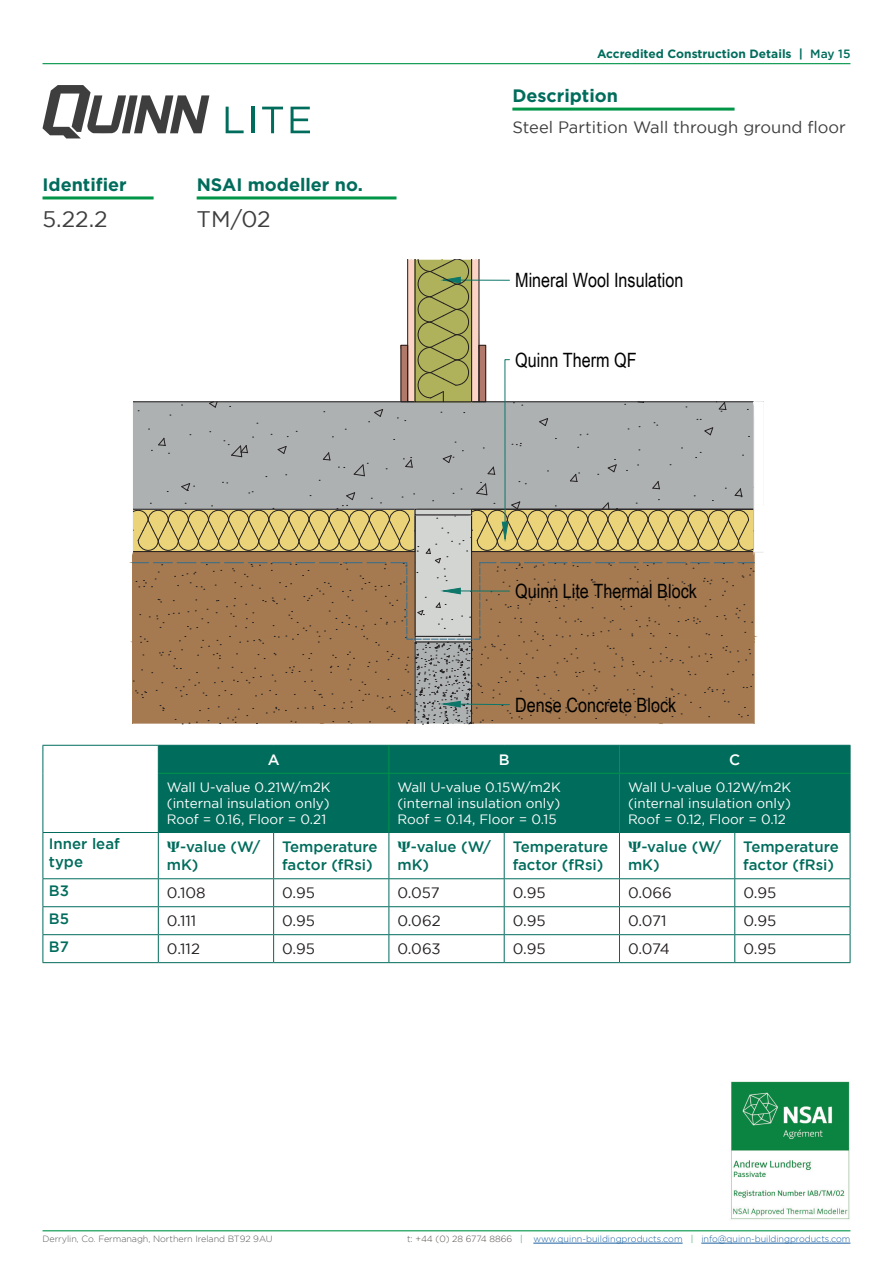
<style>
.page{position:relative;width:893px;height:1263px;background:#fff}
.page>*{position:absolute;margin:0;border:0;box-sizing:border-box;transform-origin:0 0}
.t1{font:22.5px "Gotham";color:#3e3e3f}
.t2{font:19.8px "Arial Narrow";color:#000001}
.t3{font:700 18px "Gotham";color:#006c5c}
.t4{font:16.5px "Gotham";color:#3e3e3f}
.t5{font:500 15px/18px "Gotham";color:#006c5c}
.t6{font:15px "Gotham";letter-spacing:-.005em;color:#231f20}
.t7{font:500 15px "Gotham";color:#fff}
.t8{font:13.5px/16.2px "Gotham";color:#fff;text-align:justify}
.t9{font:700 12px "Gotham";color:#006c5c}
.t10{font:300 9px "Gotham";letter-spacing:-.005em;color:#175d9e}
.t11{font:300 9px "Gotham";letter-spacing:-.005em;color:#57585a}
.s1{font-weight:500}
.s2{font-family:"Times";font-weight:700}
.s3{color:#574e4c}
.s4{color:#009547}
</style>
<div class="page">
<hr style="left:43px;top:63px;width:807px;height:1px;background:#009547">
<hr style="left:43px;top:1230px;width:807px;height:1px;background:#009547">
<hr style="left:533px;top:1243px;width:150px;height:1px;background:#175d9e">
<hr style="left:701px;top:1243px;width:149px;height:1px;background:#175d9e">
<svg style="left:43px;top:85px;width:166px;height:53px"></svg>
<svg style="left:226px;top:107px;width:18px;height:26px"></svg>
<hr style="left:251px;top:107px;width:3px;height:26px;background:#006c5c">
<svg style="left:262px;top:107px;width:21px;height:26px"></svg>
<svg style="left:291px;top:107px;width:19px;height:26px"></svg>
<hr style="left:512px;top:108px;width:222px;height:3px;background:#009547">
<hr style="left:197px;top:196px;width:199px;height:3px;background:#009547">
<hr style="left:43px;top:196px;width:111px;height:3px;background:#009547">
<svg style="left:129px;top:260px;width:635px;height:465px"></svg>
<img style="left:731px;top:1081px;width:119px;height:139px">
<div style="left:159px;top:746px;width:691px;height:86px;background:#006c5c"></div>
<hr style="left:43px;top:745px;width:115px;height:1px;background:#006c5c">
<svg style="left:43px;top:746px;width:1px;height:27px"></svg>
<hr style="left:158px;top:745px;width:116px;height:1px;background:#006c5c">
<svg style="left:158px;top:746px;width:1px;height:27px"></svg>
<hr style="left:274px;top:745px;width:115px;height:1px;background:#006c5c">
<hr style="left:389px;top:745px;width:115px;height:1px;background:#006c5c">
<hr style="left:504px;top:745px;width:115px;height:1px;background:#006c5c">
<hr style="left:619px;top:745px;width:116px;height:1px;background:#006c5c">
<hr style="left:735px;top:745px;width:115px;height:1px;background:#006c5c">
<svg style="left:850px;top:746px;width:1px;height:27px"></svg>
<hr style="left:43px;top:773px;width:1px;height:59px;background:#006c5c">
<hr style="left:158px;top:773px;width:1px;height:59px;background:#006c5c">
<hr style="left:850px;top:773px;width:1px;height:59px;background:#006c5c">
<hr style="left:43px;top:832px;width:115px;height:1px;background:#006c5c">
<hr style="left:43px;top:833px;width:1px;height:45px;background:#006c5c">
<hr style="left:158px;top:832px;width:116px;height:1px;background:#006c5c">
<hr style="left:158px;top:833px;width:1px;height:45px;background:#006c5c">
<hr style="left:274px;top:832px;width:115px;height:1px;background:#006c5c">
<hr style="left:273px;top:833px;width:1px;height:45px;background:#006c5c">
<hr style="left:389px;top:832px;width:115px;height:1px;background:#006c5c">
<hr style="left:389px;top:833px;width:1px;height:45px;background:#006c5c">
<hr style="left:504px;top:832px;width:115px;height:1px;background:#006c5c">
<hr style="left:504px;top:833px;width:1px;height:45px;background:#006c5c">
<hr style="left:619px;top:832px;width:116px;height:1px;background:#006c5c">
<hr style="left:619px;top:833px;width:1px;height:45px;background:#006c5c">
<hr style="left:735px;top:832px;width:115px;height:1px;background:#006c5c">
<hr style="left:734px;top:833px;width:1px;height:45px;background:#006c5c">
<hr style="left:850px;top:833px;width:1px;height:45px;background:#006c5c">
<hr style="left:43px;top:878px;width:115px;height:1px;background:#006c5c">
<hr style="left:158px;top:878px;width:116px;height:1px;background:#006c5c">
<hr style="left:274px;top:878px;width:115px;height:1px;background:#006c5c">
<hr style="left:389px;top:878px;width:115px;height:1px;background:#006c5c">
<hr style="left:504px;top:878px;width:115px;height:1px;background:#006c5c">
<hr style="left:619px;top:878px;width:116px;height:1px;background:#006c5c">
<hr style="left:735px;top:878px;width:115px;height:1px;background:#006c5c">
<hr style="left:43px;top:906px;width:115px;height:1px;background:#006c5c">
<hr style="left:158px;top:906px;width:116px;height:1px;background:#006c5c">
<hr style="left:274px;top:906px;width:115px;height:1px;background:#006c5c">
<hr style="left:389px;top:906px;width:115px;height:1px;background:#006c5c">
<hr style="left:504px;top:906px;width:115px;height:1px;background:#006c5c">
<hr style="left:619px;top:906px;width:116px;height:1px;background:#006c5c">
<hr style="left:735px;top:906px;width:115px;height:1px;background:#006c5c">
<hr style="left:43px;top:934px;width:115px;height:1px;background:#006c5c">
<svg style="left:43px;top:879px;width:1px;height:83px"></svg>
<hr style="left:158px;top:934px;width:116px;height:1px;background:#006c5c">
<svg style="left:158px;top:879px;width:1px;height:83px"></svg>
<hr style="left:274px;top:934px;width:115px;height:1px;background:#006c5c">
<svg style="left:273px;top:879px;width:1px;height:83px"></svg>
<hr style="left:389px;top:934px;width:115px;height:1px;background:#006c5c">
<svg style="left:389px;top:879px;width:1px;height:83px"></svg>
<hr style="left:504px;top:934px;width:115px;height:1px;background:#006c5c">
<svg style="left:504px;top:879px;width:1px;height:83px"></svg>
<hr style="left:619px;top:934px;width:116px;height:1px;background:#006c5c">
<svg style="left:619px;top:879px;width:1px;height:83px"></svg>
<hr style="left:735px;top:934px;width:115px;height:1px;background:#006c5c">
<svg style="left:734px;top:879px;width:1px;height:83px"></svg>
<svg style="left:850px;top:879px;width:1px;height:83px"></svg>
<hr style="left:43px;top:962px;width:115px;height:1px;background:#006c5c">
<hr style="left:158px;top:962px;width:116px;height:1px;background:#006c5c">
<hr style="left:274px;top:962px;width:115px;height:1px;background:#006c5c">
<hr style="left:389px;top:962px;width:115px;height:1px;background:#006c5c">
<hr style="left:504px;top:962px;width:115px;height:1px;background:#006c5c">
<hr style="left:619px;top:962px;width:116px;height:1px;background:#006c5c">
<hr style="left:735px;top:962px;width:115px;height:1px;background:#006c5c">
<svg style="left:389px;top:746px;width:1px;height:27px"></svg>
<svg style="left:619px;top:746px;width:1px;height:27px"></svg>
<hr style="left:159px;top:773px;width:115px;height:1px;background:#009547">
<hr style="left:274px;top:773px;width:115px;height:1px;background:#009547">
<hr style="left:389px;top:773px;width:115px;height:1px;background:#009547">
<hr style="left:389px;top:774px;width:1px;height:58px;background:#009547">
<hr style="left:504px;top:773px;width:115px;height:1px;background:#009547">
<hr style="left:619px;top:773px;width:116px;height:1px;background:#009547">
<hr style="left:619px;top:774px;width:1px;height:58px;background:#009547">
<hr style="left:735px;top:773px;width:115px;height:1px;background:#009547">
<p class="t9" style="left:597px;top:47px;width:255px">Accredited Construction Details | <span class="s1">May 15</span></p>
<h3 class="t3" style="left:512px;top:85px;width:107px">Description</h3>
<h3 class="t3" style="left:43px;top:174px;width:86px">Identifier</h3>
<h3 class="t3" style="left:197px;top:174px;width:168px">NSAI modeller no.</h3>
<h1 class="t1" style="left:43px;top:206px;width:67px">5.22.2</h1>
<h1 class="t1" style="left:197px;top:206px;width:76px">TM/02</h1>
<p class="t4" style="left:512px;top:118px;width:335px">Steel Partition Wall through ground floor</p>
<h2 class="t2" style="left:515px;top:266px;width:170px">Mineral Wool Insulation</h2>
<h2 class="t2" style="left:515px;top:346px;width:123px">Quinn Therm QF</h2>
<h2 class="t2" style="left:515px;top:577px;width:183px">Quinn Lite Thermal Block</h2>
<h2 class="t2" style="left:515px;top:690px;width:163px">Dense Concrete Block</h2>
<p class="t7" style="left:268px;top:751px;width:13px">A</p>
<p class="t7" style="left:499px;top:751px;width:12px">B</p>
<p class="t7" style="left:729px;top:751px;width:13px">C</p>
<p class="t8" style="left:167px;top:778px;width:165px">Wall U-value 0.21W/m2K (internal insulation only)<br>Roof = 0.16, Floor = 0.21</p>
<p class="t8" style="left:397px;top:778px;width:165px">Wall U-value 0.15W/m2K (internal insulation only)<br>Roof = 0.14, Floor = 0.15</p>
<p class="t8" style="left:628px;top:778px;width:165px">Wall U-value 0.12W/m2K (internal insulation only)<br>Roof = 0.12, Floor = 0.12</p>
<p class="t5" style="left:49px;top:835px;width:72px">Inner leaf type</p>
<p class="t5" style="left:167px;top:838px;width:95px"><span class="s2">Ψ</span>-value (W/ mK)</p>
<p class="t5" style="left:282px;top:837px;width:97px">Temperature factor (fRsi)</p>
<p class="t5" style="left:397px;top:838px;width:95px"><span class="s2">Ψ</span>-value (W/ mK)</p>
<p class="t5" style="left:513px;top:837px;width:97px">Temperature factor (fRsi)</p>
<p class="t5" style="left:628px;top:838px;width:95px"><span class="s2">Ψ</span>-value (W/ mK)</p>
<p class="t5" style="left:743px;top:837px;width:97px">Temperature factor (fRsi)</p>
<p class="t5" style="left:49px;top:881px;width:22px">B3</p>
<p class="t6" style="left:167px;top:885px;width:40px">0.108</p>
<p class="t6" style="left:282px;top:885px;width:34px">0.95</p>
<p class="t6" style="left:397px;top:885px;width:44px">0.057</p>
<p class="t6" style="left:513px;top:885px;width:34px">0.95</p>
<p class="t6" style="left:628px;top:885px;width:45px">0.066</p>
<p class="t6" style="left:743px;top:885px;width:34px">0.95</p>
<p class="t5" style="left:49px;top:909px;width:22px">B5</p>
<p class="t6" style="left:167px;top:912px;width:31px">0.111</p>
<p class="t6" style="left:282px;top:912px;width:34px">0.95</p>
<p class="t6" style="left:397px;top:912px;width:45px">0.062</p>
<p class="t6" style="left:513px;top:912px;width:34px">0.95</p>
<p class="t6" style="left:628px;top:912px;width:40px">0.071</p>
<p class="t6" style="left:743px;top:912px;width:34px">0.95</p>
<p class="t5" style="left:49px;top:937px;width:21px">B7</p>
<p class="t6" style="left:167px;top:940px;width:35px">0.112</p>
<p class="t6" style="left:282px;top:940px;width:34px">0.95</p>
<p class="t6" style="left:397px;top:940px;width:45px">0.063</p>
<p class="t6" style="left:513px;top:940px;width:34px">0.95</p>
<p class="t6" style="left:628px;top:940px;width:43px">0.074</p>
<p class="t6" style="left:743px;top:940px;width:34px">0.95</p>
<p class="t11" style="left:43px;top:1234px;width:232px">Derrylin, Co. Fermanagh, Northern Ireland BT92 9AU</p>
<p class="t10" style="left:407px;top:1234px;width:445px"><span class="s3">t: +44 (0) 28 6774 8866</span> <span class="s4">|</span> www.quinn-buildingproducts.com <span class="s4">|</span> info@quinn-buildingproducts.com</p>
</div>
